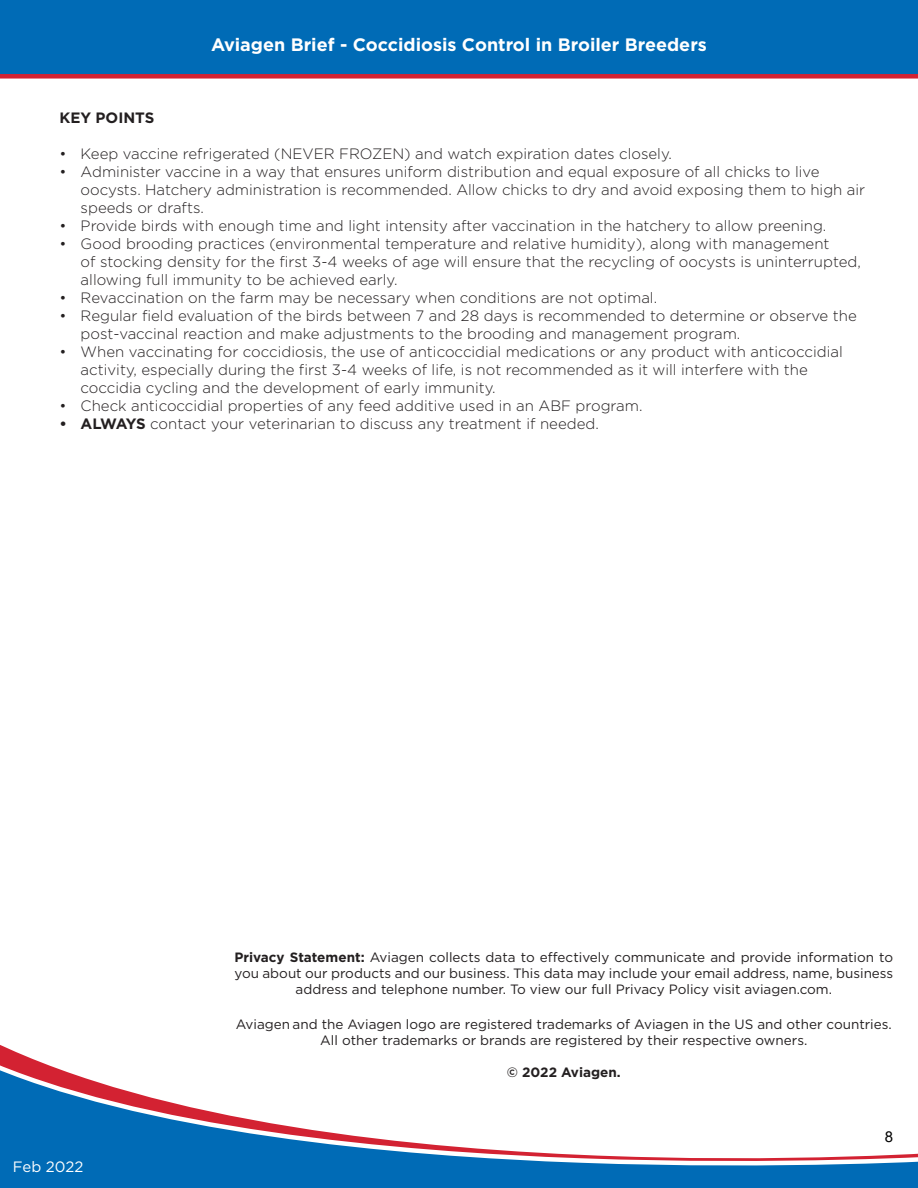
<style>
.page{position:relative;width:918px;height:1188px;background:#fff}
.page>*{position:absolute;margin:0;border:0;box-sizing:border-box;transform-origin:0 0}
.t1{font:700 18px "Gotham";color:#fff}
.t2{font:300 15px/18px "Gotham";color:#231f20}
.t3{font:700 15px "Gotham";color:#231f20}
.t4{font:15px "Gotham";color:#fff}
.t5{font:15px "Arial";color:#000}
.t6{font:13.5px/16.2px "Gotham";color:#231f20;text-align:center}
.t7{font:700 13.5px "Gotham";color:#231f20}
.s1{font-weight:700}
</style>
<div class="page">
<svg style="left:0;top:1051px;width:918px;height:137px"></svg>
<div style="left:0;top:0;width:918px;height:79px;background:#006bb6"></div>
<p class="t1" style="left:211px;top:33px;width:497px">Aviagen Brief - Coccidiosis Control in Broiler Breeders</p>
<p class="t3" style="left:59px;top:108px;width:96px">KEY POINTS</p>
<p class="t2" style="left:59px;top:145px;width:614px">• Keep vaccine refrigerated (NEVER FROZEN) and watch expiration dates closely.</p>
<p class="t2" style="left:81px;top:163px;width:786px;text-indent:-21px">• Administer vaccine in a way that ensures uniform distribution and equal exposure of all chicks to live oocysts. Hatchery administration is recommended. Allow chicks to dry and avoid exposing them to high air speeds or drafts.</p>
<p class="t2" style="left:59px;top:217px;width:768px">• Provide birds with enough time and light intensity after vaccination in the hatchery to allow preening.</p>
<p class="t2" style="left:81px;top:235px;width:782px;text-indent:-21px">• Good brooding practices (environmental temperature and relative humidity), along with management<br>of stocking density for the first 3-4 weeks of age will ensure that the recycling of oocysts is uninterrupted, allowing full immunity to be achieved early.</p>
<p class="t2" style="left:59px;top:289px;width:599px">• Revaccination on the farm may be necessary when conditions are not optimal.</p>
<p class="t2" style="left:81px;top:307px;width:778px;text-indent:-21px">• Regular field evaluation of the birds between 7 and 28 days is recommended to determine or observe the post-vaccinal reaction and make adjustments to the brooding and management program.</p>
<p class="t2" style="left:81px;top:343px;width:764px;text-indent:-21px">• When vaccinating for coccidiosis, the use of anticoccidial medications or any product with anticoccidial activity, especially during the first 3-4 weeks of life, is not recommended as it will interfere with the coccidia cycling and the development of early immunity.</p>
<p class="t2" style="left:59px;top:397px;width:585px">• Check anticoccidial properties of any feed additive used in an ABF program.</p>
<p class="t2" style="left:59px;top:415px;width:541px"><span class="s1">• ALWAYS</span> contact your veterinarian to discuss any treatment if needed.</p>
<p class="t6" style="left:234px;top:949px;width:660px"><span class="s1">Privacy Statement:</span> Aviagen collects data to effectively communicate and provide information to you about our products and our business. This data may include your email address, name, business address and telephone number. To view our full Privacy Policy visit aviagen.com.</p>
<p class="t6" style="left:236px;top:1016px;width:658px">Aviagen and the Aviagen logo are registered trademarks of Aviagen in the US and other countries.</p>
<p class="t6" style="left:320px;top:1032px;width:489px">All other trademarks or brands are registered by their respective owners.</p>
<p class="t7" style="left:507px;top:1064px;width:115px">© 2022 Aviagen.</p>
<p class="t4" style="left:13px;top:1157px;width:72px">Feb 2022</p>
<p class="t5" style="left:885px;top:1126px;width:10px">8</p>
</div>
